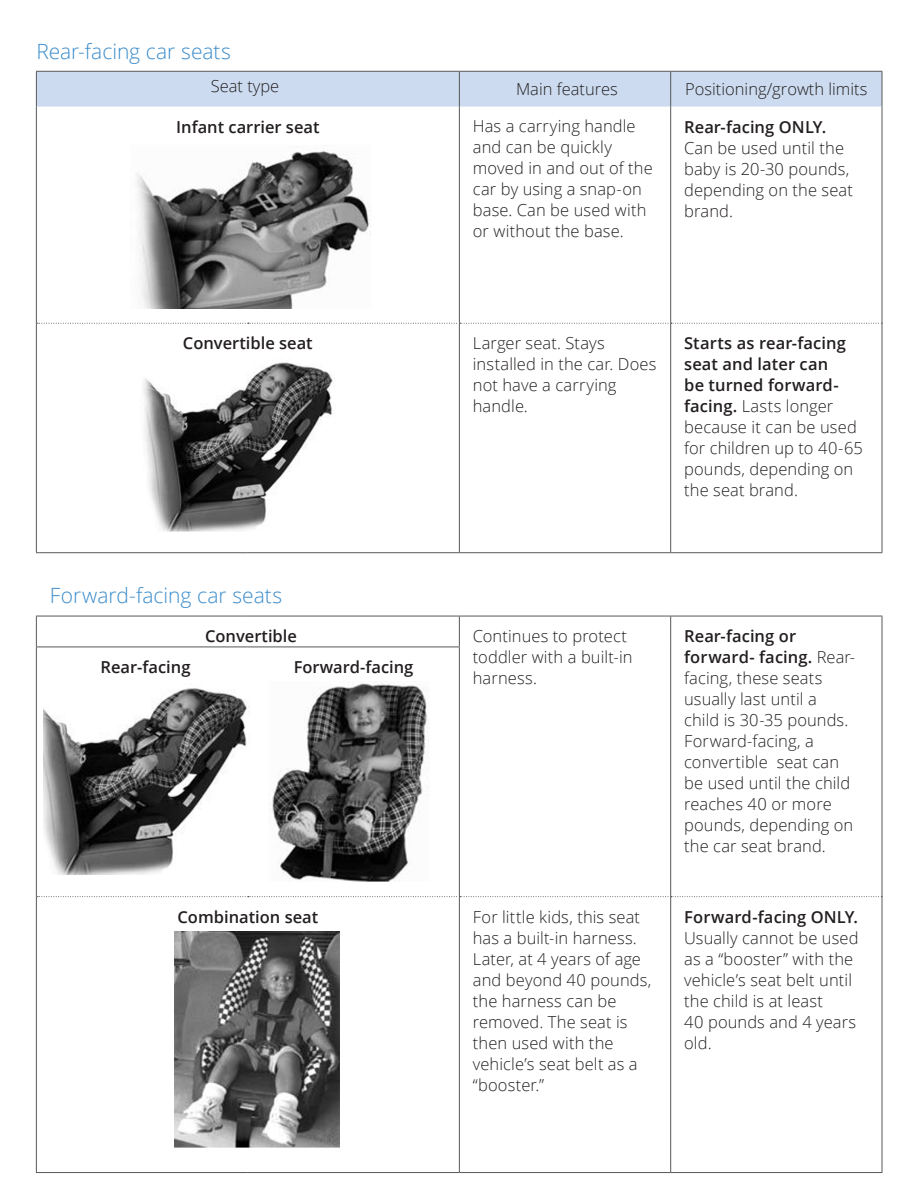
<style>
.page{position:relative;width:918px;height:1188px;background:#fff}
.page>*{position:absolute;margin:0;border:0;box-sizing:border-box;transform-origin:0 0}
.Subhead{font:300 21px "Open Sans";color:#3b8ccb}
.text{font:300 16.5px/21px "Open Sans";letter-spacing:.005em;color:#231f20}
.chart_text{font:600 16.5px "Open Sans";color:#231f20}
.chart_text-2{font:300 16.5px "Open Sans";color:#231f20}
.s1{font-weight:600}
</style>
<div class="page">
<div style="left:37px;top:72px;width:845px;height:35px;background:#ccdbef"></div>
<hr style="left:459px;top:72px;width:1px;height:35px;background:#57585a">
<hr style="left:459px;top:107px;width:1px;height:216px;background:#57585a">
<hr style="left:459px;top:324px;width:1px;height:228px;background:#57585a">
<hr style="left:459px;top:616px;width:1px;height:31px;background:#57585a">
<hr style="left:459px;top:647px;width:1px;height:249px;background:#57585a">
<hr style="left:459px;top:897px;width:1px;height:275px;background:#57585a">
<hr style="left:670px;top:72px;width:1px;height:35px;background:#57585a">
<hr style="left:882px;top:72px;width:1px;height:35px;background:#57585a">
<hr style="left:670px;top:107px;width:1px;height:216px;background:#57585a">
<hr style="left:882px;top:107px;width:1px;height:216px;background:#57585a">
<hr style="left:670px;top:324px;width:1px;height:228px;background:#57585a">
<hr style="left:882px;top:323px;width:1px;height:229px;background:#57585a">
<hr style="left:670px;top:616px;width:1px;height:31px;background:#57585a">
<hr style="left:882px;top:616px;width:1px;height:31px;background:#57585a">
<hr style="left:670px;top:647px;width:1px;height:249px;background:#57585a">
<hr style="left:882px;top:647px;width:1px;height:250px;background:#57585a">
<hr style="left:670px;top:897px;width:1px;height:275px;background:#57585a">
<hr style="left:882px;top:897px;width:1px;height:275px;background:#57585a">
<svg style="left:37px;top:323px;width:845px;height:1px"></svg>
<svg style="left:37px;top:896px;width:845px;height:1px"></svg>
<hr style="left:36px;top:72px;width:1px;height:35px;background:#57585a">
<hr style="left:36px;top:107px;width:1px;height:216px;background:#57585a">
<hr style="left:36px;top:323px;width:1px;height:229px;background:#57585a">
<hr style="left:36px;top:616px;width:1px;height:31px;background:#57585a">
<hr style="left:36px;top:647px;width:1px;height:250px;background:#57585a">
<hr style="left:36px;top:897px;width:1px;height:275px;background:#57585a">
<hr style="left:36px;top:71px;width:212px;height:1px;background:#57585a">
<hr style="left:248px;top:71px;width:211px;height:1px;background:#57585a">
<hr style="left:459px;top:71px;width:212px;height:1px;background:#57585a">
<hr style="left:671px;top:71px;width:211px;height:1px;background:#57585a">
<hr style="left:36px;top:616px;width:212px;height:1px;background:#57585a">
<hr style="left:248px;top:616px;width:211px;height:1px;background:#57585a">
<hr style="left:459px;top:616px;width:212px;height:1px;background:#57585a">
<hr style="left:671px;top:616px;width:211px;height:1px;background:#57585a">
<hr style="left:36px;top:647px;width:212px;height:1px;background:#57585a">
<hr style="left:248px;top:647px;width:212px;height:1px;background:#57585a">
<hr style="left:36px;top:552px;width:212px;height:1px;background:#57585a">
<hr style="left:248px;top:552px;width:211px;height:1px;background:#57585a">
<hr style="left:459px;top:552px;width:212px;height:1px;background:#57585a">
<hr style="left:671px;top:552px;width:211px;height:1px;background:#57585a">
<hr style="left:36px;top:1172px;width:212px;height:1px;background:#57585a">
<hr style="left:248px;top:1172px;width:211px;height:1px;background:#57585a">
<hr style="left:459px;top:1172px;width:212px;height:1px;background:#57585a">
<hr style="left:671px;top:1172px;width:211px;height:1px;background:#57585a">
<img style="left:136px;top:146px;width:235px;height:163px">
<img style="left:143px;top:362px;width:190px;height:170px">
<img style="left:43px;top:688px;width:204px;height:187px">
<img style="left:272px;top:682px;width:156px;height:200px">
<img style="left:174px;top:931px;width:166px;height:216px">
<p class="Subhead" style="left:36px;top:37px;width:196px">Rear-facing car seats</p>
<p class="chart_text-2" style="left:211px;top:75px;width:70px">Seat type</p>
<p class="chart_text-2" style="left:516px;top:78px;width:103px">Main features</p>
<p class="chart_text-2" style="left:685px;top:78px;width:184px">Positioning/growth limits</p>
<p class="chart_text" style="left:176px;top:115px;width:145px">Infant carrier seat</p>
<p class="text" style="left:473px;top:115px;width:181px">Has a carrying handle and can be quickly moved in and out of the car by using a snap-on base. Can be used with or without the base.</p>
<p class="text" style="left:684px;top:116px;width:170px"><span class="s1">Rear-facing ONLY.<br></span>Can be used until the baby is 20-30 pounds, depending on the seat brand.</p>
<p class="chart_text" style="left:183px;top:332px;width:131px">Convertible seat</p>
<p class="text" style="left:473px;top:332px;width:185px">Larger seat. Stays installed in the car. Does not have a carrying handle.</p>
<p class="text" style="left:684px;top:332px;width:180px"><span class="s1">Starts as rear-facing seat and later can<br>be turned forward&shy;facing.</span> Lasts longer because it can be used for children up to 40-65 pounds, depending on the seat brand.</p>
<p class="Subhead" style="left:50px;top:581px;width:234px">Forward-facing car seats</p>
<p class="chart_text" style="left:205px;top:625px;width:93px">Convertible</p>
<p class="text" style="left:473px;top:625px;width:161px">Continues to protect toddler with a built-in harness.</p>
<p class="text" style="left:684px;top:625px;width:173px"><span class="s1">Rear-facing or forward- facing.</span> Rear&shy;facing, these seats usually last until a child is 30-35 pounds.<br>Forward-facing, a convertible seat can be used until the child reaches 40 or more pounds, depending on the car seat brand.</p>
<p class="chart_text" style="left:100px;top:656px;width:92px">Rear-facing</p>
<p class="chart_text" style="left:294px;top:656px;width:121px">Forward-facing</p>
<p class="chart_text" style="left:177px;top:905px;width:142px">Combination seat</p>
<p class="text" style="left:473px;top:906px;width:180px">For little kids, this seat has a built-in harness.<br>Later, at 4 years of age and beyond 40 pounds, the harness can be removed. The seat is then used with the vehicle’s seat belt as a “booster.”</p>
<p class="text" style="left:684px;top:906px;width:176px"><span class="s1">Forward-facing ONLY.<br></span>Usually cannot be used as a “booster” with the vehicle’s seat belt until the child is at least<br>40 pounds and 4 years old.</p>
</div>
